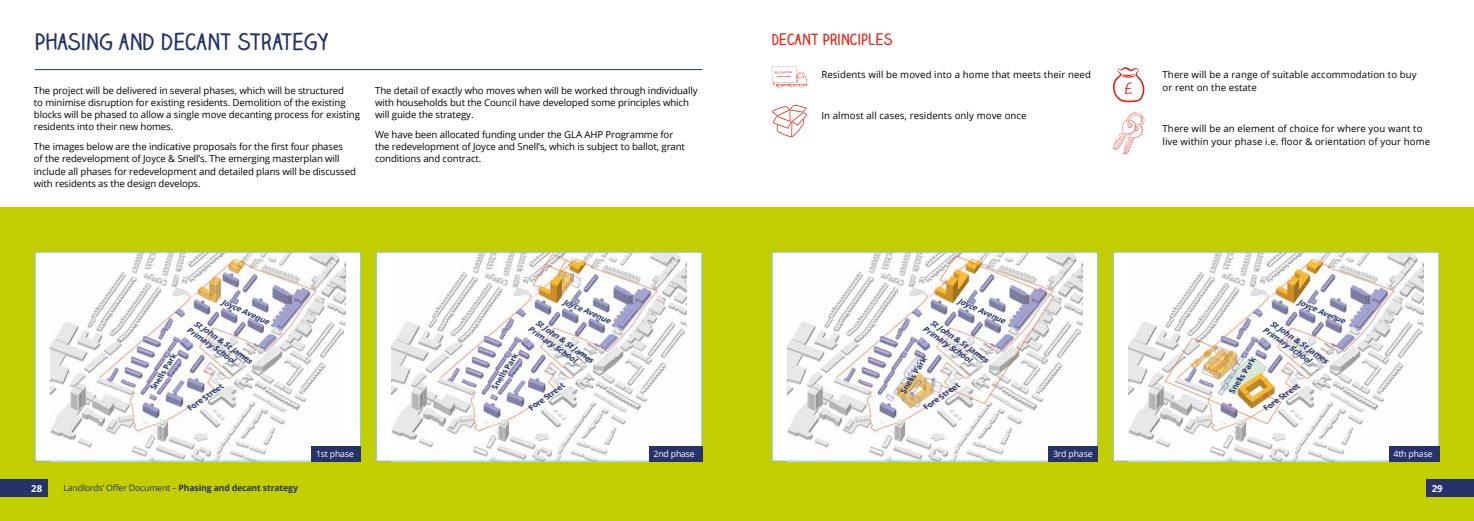
<style>
.page{position:relative;width:1474px;height:521px;background:#fff}
.page>*{position:absolute;margin:0;border:0;box-sizing:border-box;transform-origin:0 0}
.t1{font:700 21.88px "Claire Hand";letter-spacing:.01em;color:#263269}
.t2{font:700 14.88px "Claire Hand";letter-spacing:.01em;color:#e42313}
.t3{font:9.62px/12.2px "Open Sans";letter-spacing:-.01em;color:#000}
.t4{font:9.62px/13.1px "Open Sans";letter-spacing:.01em;color:#000}
.t5{font:700 9.62px "Open Sans";color:#fff}
.t6{font:8.75px "Open Sans";letter-spacing:-.02em;color:#263269}
.t7{font:8.75px "Open Sans";letter-spacing:-.02em;color:#fff}
.t8{font:italic 700 7.88px/9.5px "Open Sans";color:#263269}
.s1{font-weight:700}
</style>
<div class="page">
<div style="left:0;top:207px;width:1473px;height:314px;background:#c3ce00"></div>
<div style="left:1426px;top:480px;width:47px;height:17px;background:#263269"></div>
<div style="left:0;top:480px;width:47px;height:17px;background:#263269"></div>
<svg style="left:771px;top:105px;width:36px;height:33px"></svg>
<svg style="left:1113px;top:113px;width:31px;height:41px"></svg>
<svg style="left:771px;top:66px;width:36px;height:22px"></svg>
<svg style="left:1112px;top:67px;width:32px;height:35px"></svg>
<hr style="left:35px;top:69px;width:667px;height:1px;background:#263269">
<div style="left:376px;top:252px;width:325px;height:209px;background:#fff"></div>
<img style="left:391px;top:254px;width:295px;height:205px">
<div style="left:376px;top:252px;width:326px;height:209px;border:1px solid #7fc9c7"></div>
<div style="left:772px;top:252px;width:325px;height:209px;background:#fff"></div>
<img style="left:787px;top:254px;width:295px;height:205px">
<div style="left:771px;top:252px;width:327px;height:209px;border:1px solid #7fc9c7"></div>
<div style="left:1113px;top:252px;width:325px;height:209px;background:#fff"></div>
<img style="left:1128px;top:254px;width:295px;height:205px">
<div style="left:1112px;top:252px;width:327px;height:209px;border:1px solid #7fc9c7"></div>
<div style="left:35px;top:252px;width:325px;height:209px;background:#fff"></div>
<img style="left:50px;top:254px;width:295px;height:205px">
<div style="left:35px;top:252px;width:326px;height:209px;border:1px solid #7fc9c7"></div>
<div style="left:649px;top:446px;width:53px;height:15px;background:#263269"></div>
<div style="left:1048px;top:446px;width:50px;height:15px;background:#263269"></div>
<div style="left:312px;top:446px;width:49px;height:15px;background:#263269"></div>
<div style="left:1388px;top:446px;width:51px;height:15px;background:#263269"></div>
<h1 class="t1" style="left:35px;top:27px;width:295px">PHASING AND DECANT STRATEGY</h1>
<p class="t3" style="left:34px;top:84px;width:327px">The project will be delivered in several phases, which will be structured<br>to minimise disruption for existing residents. Demolition of the existing blocks will be phased to allow a single move decanting process for existing residents into their new homes.</p>
<p class="t3" style="left:34px;top:140px;width:323px">The images below are the indicative proposals for the first four phases<br>of the redevelopment of Joyce &amp; Snell’s. The emerging masterplan will include all phases for redevelopment and detailed plans will be discussed with residents as the design develops.</p>
<p class="t3" style="left:375px;top:84px;width:324px">The detail of exactly who moves when will be worked through individually with households but the Council have developed some principles which will guide the strategy.</p>
<p class="t3" style="left:375px;top:128px;width:311px">We have been allocated funding under the GLA AHP Programme for the redevelopment of Joyce and Snell’s, which is subject to ballot, grant conditions and contract.</p>
<p class="t8" style="left:148px;top:386px;width:43px;rotate:-57deg">Snells Park</p>
<p class="t8" style="left:224px;top:297px;width:52px;rotate:23deg">Joyce Avenue</p>
<p class="t8" style="left:196px;top:317px;width:72px;text-indent:3px;rotate:35deg">St John &amp; St James<br>Primary School</p>
<p class="t8" style="left:186px;top:405px;width:43px;rotate:-36deg">Fore Street</p>
<p class="t8" style="left:490px;top:385px;width:43px;rotate:-57deg">Snells Park</p>
<p class="t8" style="left:565px;top:297px;width:52px;rotate:23deg">Joyce Avenue</p>
<p class="t8" style="left:537px;top:316px;width:72px;text-indent:3px;rotate:35deg">St John &amp; St James<br>Primary School</p>
<p class="t8" style="left:527px;top:405px;width:43px;rotate:-36deg">Fore Street</p>
<h2 class="t2" style="left:771px;top:29px;width:122px">DECANT PRINCIPLES</h2>
<p class="t4" style="left:821px;top:68px;width:271px">Residents will be moved into a home that meets their need</p>
<p class="t4" style="left:821px;top:108px;width:207px">In almost all cases, residents only move once</p>
<p class="t8" style="left:960px;top:296px;width:52px;rotate:23deg">Joyce Avenue</p>
<p class="t8" style="left:932px;top:316px;width:72px;text-indent:3px;rotate:35deg">St John &amp; St James<br>Primary School</p>
<p class="t8" style="left:898px;top:390px;width:43px;rotate:-57deg">Snells Park</p>
<p class="t8" style="left:922px;top:404px;width:43px;rotate:-36deg">Fore Street</p>
<p class="t4" style="left:1162px;top:68px;width:256px">There will be a range of suitable accommodation to buy or rent on the estate</p>
<p class="t4" style="left:1162px;top:122px;width:269px">There will be an element of choice for where you want to live within your phase i.e. floor &amp; orientation of your home</p>
<p class="t8" style="left:1300px;top:297px;width:52px;rotate:23deg">Joyce Avenue</p>
<p class="t8" style="left:1272px;top:317px;width:72px;text-indent:3px;rotate:35deg">St John &amp; St James<br>Primary School</p>
<p class="t8" style="left:1227px;top:390px;width:43px;rotate:-57deg">Snells Park</p>
<p class="t8" style="left:1262px;top:405px;width:43px;rotate:-36deg">Fore Street</p>
<p class="t7" style="left:316px;top:448px;width:39px">1st phase</p>
<p class="t7" style="left:653px;top:448px;width:43px">2nd phase</p>
<p class="t7" style="left:1053px;top:448px;width:41px">3rd phase</p>
<p class="t7" style="left:1393px;top:448px;width:41px">4th phase</p>
<p class="t5" style="left:31px;top:482px;width:12px">28</p>
<p class="t6" style="left:64px;top:482px;width:236px">Landlords’ Offer Document – <span class="s1">Phasing and decant strategy</span></p>
<p class="t5" style="left:1431px;top:482px;width:12px">29</p>
</div>
